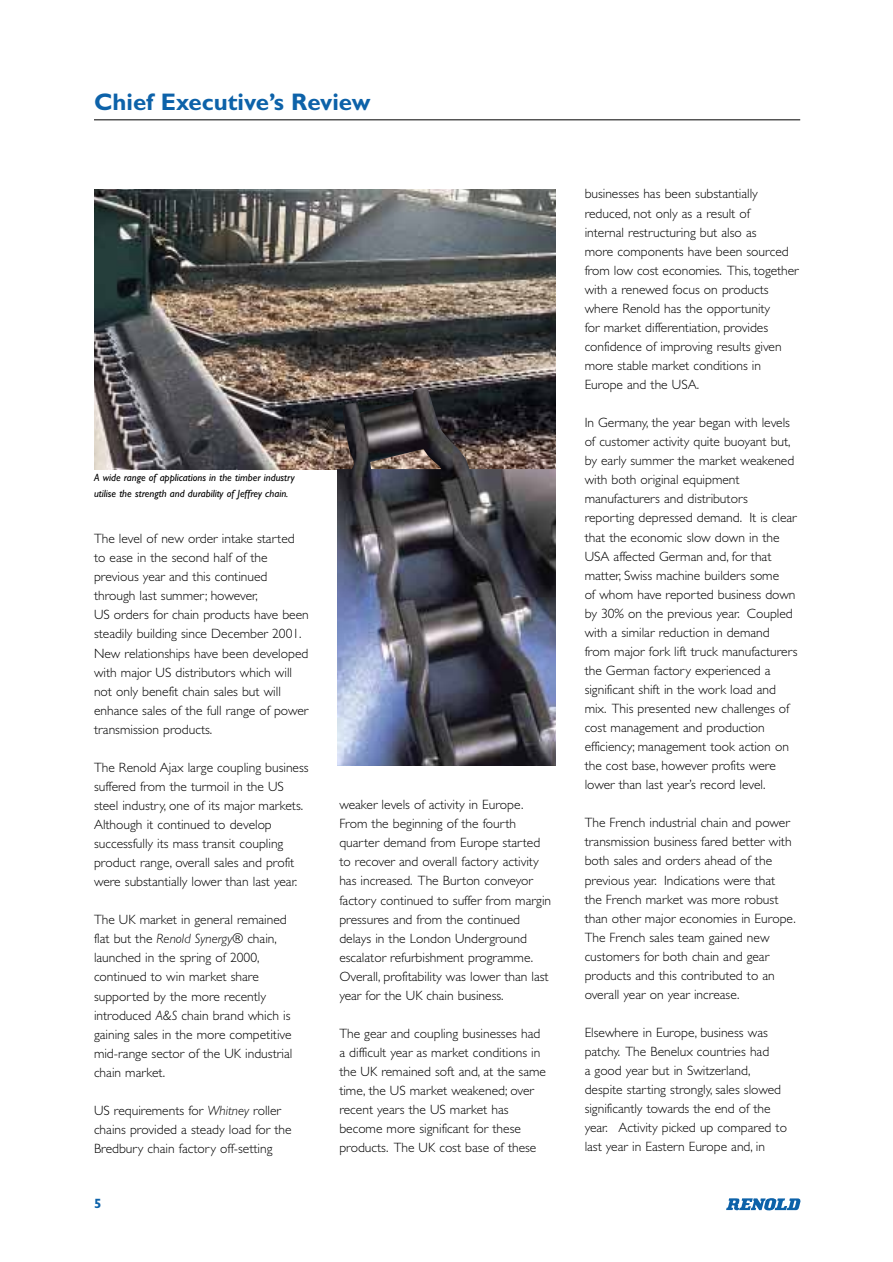
<style>
.page{position:relative;width:893px;height:1262px;background:#fff}
.page>*{position:absolute;margin:0;border:0;box-sizing:border-box;transform-origin:0 0}
.t1{font:700 24px "Gill Sans";color:#0d62a9}
.t2{font:300 13.5px/19px "Gill Sans";color:#000}
.t3{font:700 13.5px "Gill Sans";color:#0d62a9}
.t4{font:italic 10.5px/16.5px "Gill Sans";color:#000}
.s1{font-style:italic}
</style>
<div class="page">
<svg style="left:726px;top:1198px;width:75px;height:12px"></svg>
<hr style="left:94px;top:119px;width:706px;height:1px;background:#000">
<img style="left:94px;top:189px;width:462px;height:280px">
<img style="left:338px;top:387px;width:217px;height:378px">
<h1 class="t1" style="left:94px;top:94px;width:278px">Chief Executive’s Review</h1>
<p class="t4" style="left:94px;top:470px;width:202px">A wide range of applications in the timber industry utilise the strength and durability of Jeffrey chain.</p>
<p class="t2" style="left:94px;top:530px;width:216px">The level of new order intake started to ease in the second half of the previous year and this continued through last summer; however,<br>US orders for chain products have been steadily building since December 2001.<br>New relationships have been developed with major US distributors which will not only benefit chain sales but will enhance sales of the full range of power transmission products.</p>
<p class="t2" style="left:94px;top:759px;width:216px">The Renold Ajax large coupling business suffered from the turmoil in the US steel industry, one of its major markets.<br>Although it continued to develop successfully its mass transit coupling product range, overall sales and profit were substantially lower than last year.</p>
<p class="t2" style="left:94px;top:911px;width:200px">The UK market in general remained flat but the <span class="s1">Renold Synergy®</span> chain, launched in the spring of 2000, continued to win market share supported by the more recently introduced <span class="s1">A&amp;S</span> chain brand which is gaining sales in the more competitive mid-range sector of the UK industrial chain market.</p>
<p class="t2" style="left:94px;top:1102px;width:199px">US requirements for <span class="s1">Whitney</span> roller chains provided a steady load for the<br>Bredbury chain factory off-setting</p>
<p class="t3" style="left:94px;top:1198px;width:9px">5</p>
<p class="t2" style="left:339px;top:796px;width:213px">weaker levels of activity in Europe.<br>From the beginning of the fourth quarter demand from Europe started to recover and overall factory activity has increased. The Burton conveyor factory continued to suffer from margin pressures and from the continued delays in the London Underground escalator refurbishment programme.<br>Overall, profitability was lower than last year for the UK chain business.</p>
<p class="t2" style="left:339px;top:1025px;width:208px">The gear and coupling businesses had a difficult year as market conditions in the UK remained soft and, at the same time, the US market weakened; over recent years the US market has become more significant for these products. The UK cost base of these</p>
<p class="t2" style="left:584px;top:186px;width:215px">businesses has been substantially reduced, not only as a result of<br>internal restructuring but also as<br>more components have been sourced from low cost economies. This, together with a renewed focus on products where Renold has the opportunity<br>for market differentiation, provides confidence of improving results given more stable market conditions in Europe and the USA.</p>
<p class="t2" style="left:584px;top:414px;width:214px">In Germany, the year began with levels of customer activity quite buoyant but, by early summer the market weakened with both original equipment manufacturers and distributors reporting depressed demand. It is clear that the economic slow down in the USA affected German and, for that matter, Swiss machine builders some<br>of whom have reported business down by 30% on the previous year. Coupled with a similar reduction in demand from major fork lift truck manufacturers the German factory experienced a significant shift in the work load and mix. This presented new challenges of cost management and production efficiency; management took action on the cost base, however profits were lower than last year’s record level.</p>
<p class="t2" style="left:584px;top:814px;width:213px">The French industrial chain and power transmission business fared better with both sales and orders ahead of the previous year. Indications were that<br>the French market was more robust than other major economies in Europe.<br>The French sales team gained new customers for both chain and gear products and this contributed to an overall year on year increase.</p>
<p class="t2" style="left:584px;top:1024px;width:204px">Elsewhere in Europe, business was patchy. The Benelux countries had<br>a good year but in Switzerland, despite starting strongly, sales slowed significantly towards the end of the year. Activity picked up compared to last year in Eastern Europe and, in</p>
</div>
